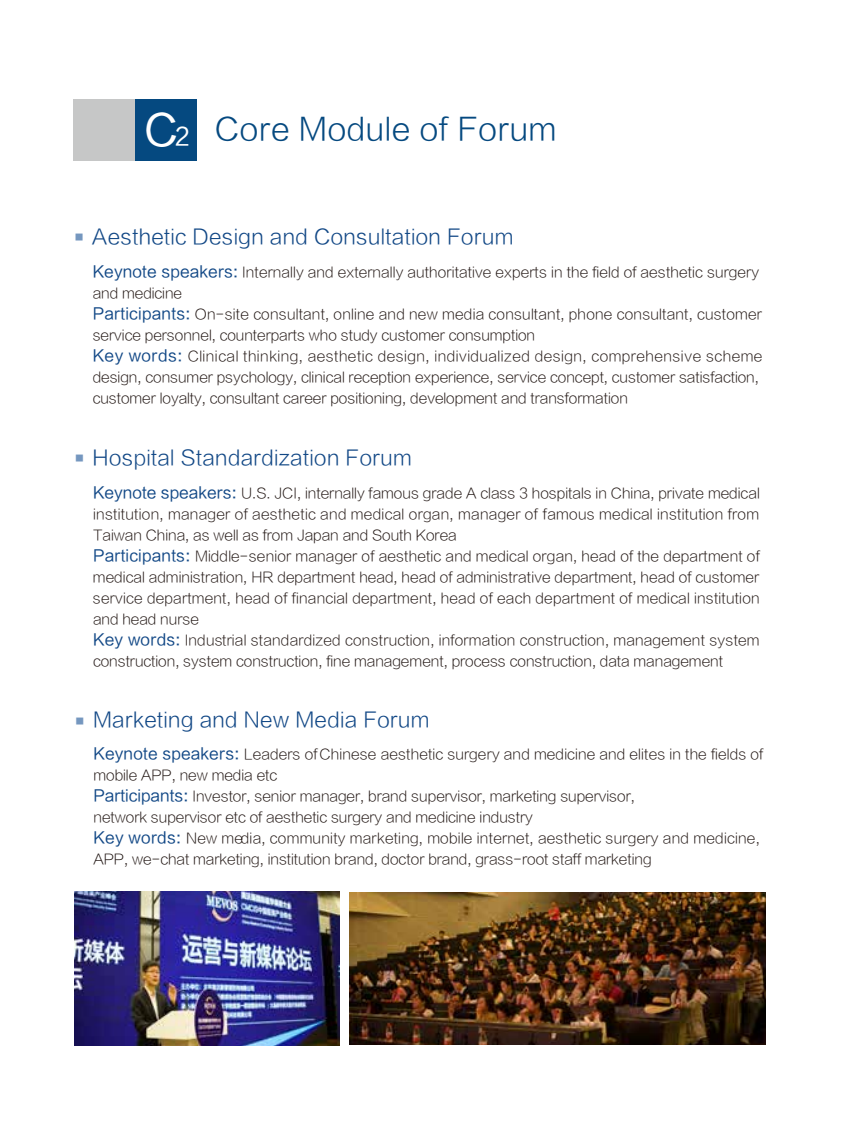
<style>
.page{position:relative;width:844px;height:1141px;background:#fff}
.page>*{position:absolute;margin:0;border:0;box-sizing:border-box;transform-origin:0 0}
.t1{font:31.5px "FZLTXHK";color:#054980}
.t2{font:21px "FZLTXHK";color:#124886}
.t3{font:14px/21px "FZLTXHK GBK1 0";letter-spacing:.005em;color:#231815}
.s1{font-family:"FZLTHK GBK1 0";font-size:43.23px;color:#fff}
.s2{font-family:"FZLTHK GBK1 0";font-size:15.75px;color:#124886}
</style>
<div class="page">
<div style="left:74px;top:99px;width:61px;height:61px;background:#c6c7c7"></div>
<div style="left:135px;top:99px;width:61px;height:61px;background:#054980"></div>
<img style="left:349px;top:893px;width:416px;height:151px">
<img style="left:75px;top:891px;width:265px;height:154px">
<h1 class="t1" style="left:144px;top:111px;width:414px"><span class="s1">C</span><sub>2</sub> Core Module of Forum</h1>
<h2 class="t2" style="left:75px;top:225px;width:440px"><sup>■</sup> Aesthetic Design and Consultation Forum</h2>
<p class="t3" style="left:93px;top:262px;width:671px"><span class="s2">Keynote speakers:</span> Internally and externally authoritative experts in the field of aesthetic surgery and medicine<br><span class="s2">Participants:</span> On-site consultant, online and new media consultant, phone consultant, customer service personnel, counterparts who study customer consumption<br><span class="s2">Key words:</span> Clinical thinking, aesthetic design, individualized design, comprehensive scheme design, consumer psychology, clinical reception experience, service concept, customer satisfaction, customer loyalty, consultant career positioning, development and transformation</p>
<h2 class="t2" style="left:75px;top:446px;width:338px"><sup>■</sup> Hospital Standardization Forum</h2>
<p class="t3" style="left:93px;top:483px;width:668px"><span class="s2">Keynote speakers:</span> U.S. JCI, internally famous grade A class 3 hospitals in China, private medical institution, manager of aesthetic and medical organ, manager of famous medical institution from Taiwan China, as well as from Japan and South Korea<br><span class="s2">Participants:</span> Middle-senior manager of aesthetic and medical organ, head of the department of medical administration, HR department head, head of administrative department, head of customer service department, head of financial department, head of each department of medical institution and head nurse<br><span class="s2">Key words:</span> Industrial standardized construction, information construction, management system construction, system construction, fine management, process construction, data management</p>
<h2 class="t2" style="left:76px;top:709px;width:355px"><sup>■</sup> Marketing and New Media Forum</h2>
<p class="t3" style="left:93px;top:744px;width:671px"><span class="s2">Keynote speakers:</span> Leaders ofChinese aesthetic surgery and medicine and elites in the fields of mobile APP, new media etc<br><span class="s2">Participants:</span> Investor, senior manager, brand supervisor, marketing supervisor,<br>network supervisor etc of aesthetic surgery and medicine industry<br><span class="s2">Key words:</span> New media, community marketing, mobile internet, aesthetic surgery and medicine, APP, we-chat marketing, institution brand, doctor brand, grass-root staff marketing</p>
</div>
